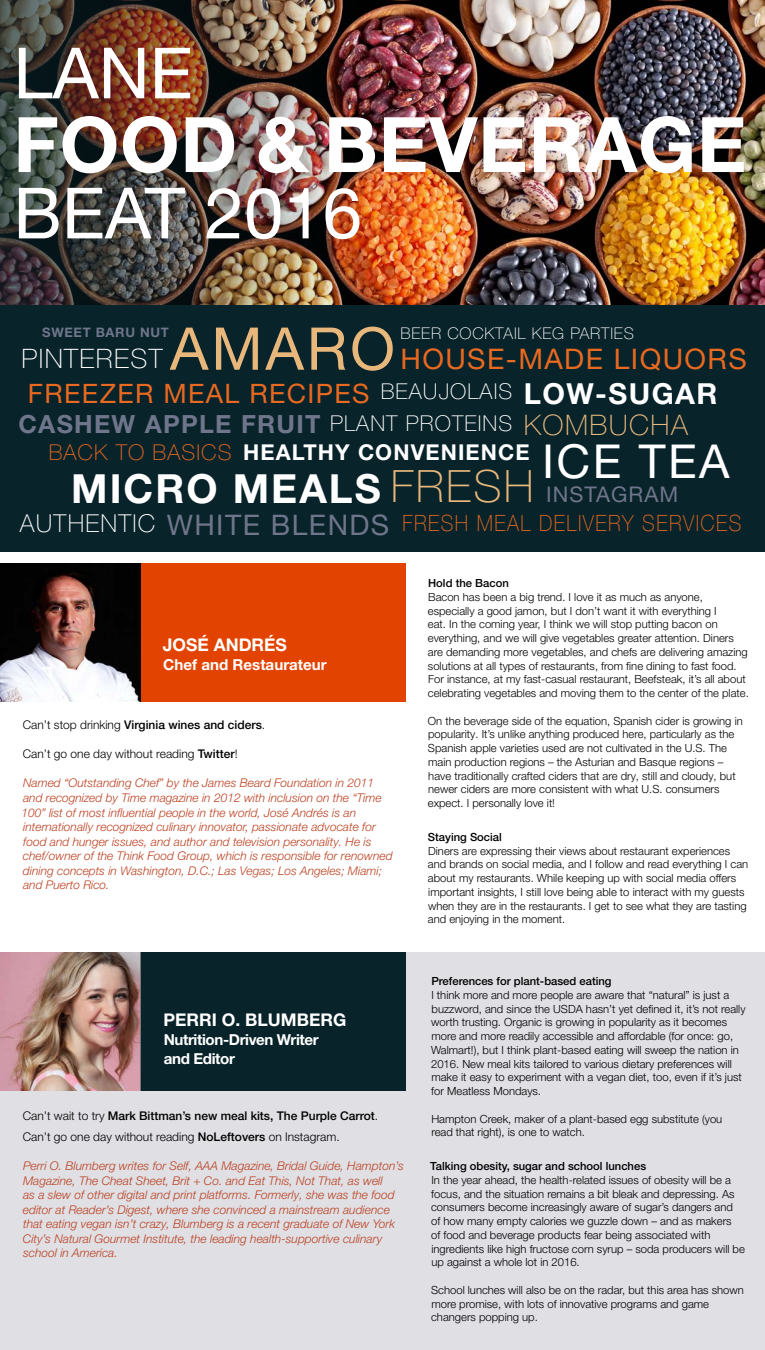
<style>
.page{position:relative;width:765px;height:1350px;background:#fff}
.page>*{position:absolute;margin:0;border:0;box-sizing:border-box;transform-origin:0 0}
.t1{font:700 76.62px "Helvetica Neue LT Pro";letter-spacing:.01em;color:#fff}
.t2{font:70.75px "Helvetica Neue LT Pro";color:#fff}
.t3{font:46.88px "Helvetica Neue LT Pro";letter-spacing:.05em;color:#fff}
.t4{font:100 44.62px "Helvetica Neue LT Pro";letter-spacing:.05em;color:#e7b77c}
.t5{font:700 40.25px "Helvetica Neue LT Pro";letter-spacing:.05em;color:#fff}
.t6{font:700 29px "Helvetica Neue LT Pro";letter-spacing:.05em;color:#fff}
.t7{font:28.38px "Helvetica Neue LT Pro";letter-spacing:.05em;color:#e86920}
.t8{font:28.38px "Helvetica Neue LT Pro";letter-spacing:.05em;color:#6f758b}
.t9{font:100 28.38px "Helvetica Neue LT Pro";letter-spacing:.05em;color:#e7b77c}
.t10{font:100 26.88px "Helvetica Neue LT Pro";letter-spacing:.05em;color:#fff}
.t11{font:26.75px "Helvetica Neue LT Pro";letter-spacing:.05em;color:#e86920}
.t12{font:700 25.12px "Helvetica Neue LT Pro";letter-spacing:.05em;color:#6f758b}
.t13{font:100 22.5px "Helvetica Neue LT Pro";letter-spacing:.075em;color:#e86920;scale:.89 1}
.t14{font:100 21.88px "Helvetica Neue LT Pro";letter-spacing:.05em;color:#fff}
.t15{font:700 21.88px "Helvetica Neue LT Pro";letter-spacing:.05em;color:#fff}
.t16{font:100 21.88px "Helvetica Neue LT Pro";letter-spacing:.05em;color:#e86920}
.t17{font:21.62px "Helvetica Neue LT Pro";letter-spacing:.05em;color:#6f758b}
.t18{font:700 17.5px "Helvetica Neue LT Pro";color:#fff}
.t19{font:100 16.12px "Helvetica Neue LT Pro";letter-spacing:.05em;color:#fff}
.t20{font:700 15.12px/18.9px "Helvetica Neue LT Pro";letter-spacing:-.025em;color:#fff}
.t21{font:700 15.12px "Helvetica Neue LT Pro";color:#fff}
.t22{font:700 13.12px "Helvetica Neue LT Pro";letter-spacing:.05em;color:#6f758b}
.t23{font:italic 300 12px/14.5px "Helvetica Neue LT Pro";color:#bc4020}
.t24{font:300 12px/20.9px "Helvetica Neue LT Pro";color:#000}
.t25{font:500 12px "Helvetica Neue LT Pro";color:#000}
.t26{font:300 11.25px/13.8px "Helvetica Neue LT Pro";color:#000}
.t27{font:500 11.25px "Helvetica Neue LT Pro";color:#000}
.s1{font-size:59px;color:#e7b77c}
.s2{font-weight:100;font-size:24.75px;color:#fff}
.s3{font-weight:300}
.s4{font-weight:500}
</style>
<div class="page">
<div style="left:0;top:952px;width:765px;height:398px;background:#dfdfe4"></div>
<div style="left:0;top:952px;width:406px;height:139px;background:#08232a"></div>
<img style="left:0;top:952px;width:140px;height:139px">
<div style="left:0;top:281px;width:765px;height:270px;background:#08232a"></div>
<img style="left:372px;top:0;width:393px;height:305px">
<img style="left:0;top:0;width:372px;height:305px">
<div style="left:0;top:563px;width:406px;height:139px;background:#e24301"></div>
<img style="left:0;top:563px;width:140px;height:139px">
<h2 class="t2" style="left:13px;top:29px;width:181px">LANE</h2>
<h1 class="t1" style="left:13px;top:96px;width:735px">FOOD &amp; BEVERAGE</h1>
<h2 class="t2" style="left:13px;top:170px;width:350px">BEAT 2016</h2>
<h3 class="t7" style="left:170px;top:342px;width:578px"><span class="s1">AMARO</span>HOUSE-MADE LIQUORS</h3>
<h3 class="t14" style="left:381px;top:378px;width:133px">BEAUJOLAIS</h3>
<h3 class="t19" style="left:400px;top:324px;width:235px">BEER COCKTAIL KEG PARTIES</h3>
<p class="t22" style="left:42px;top:324px;width:128px">SWEET BARU NUT</p>
<h3 class="t10" style="left:22px;top:342px;width:143px">PINTEREST</h3>
<h3 class="t6" style="left:524px;top:375px;width:195px">LOW-SUGAR</h3>
<h3 class="t11" style="left:28px;top:376px;width:343px">FREEZER MEAL RECIPES</h3>
<h3 class="t9" style="left:524px;top:408px;width:166px">KOMBUCHA</h3>
<h3 class="t3" style="left:542px;top:432px;width:189px">ICE TEA</h3>
<h3 class="t12" style="left:18px;top:408px;width:303px">CASHEW APPLE FRUIT</h3>
<h3 class="t14" style="left:330px;top:410px;width:184px">PLANT PROTEINS</h3>
<h3 class="t16" style="left:49px;top:439px;width:184px">BACK TO BASICS</h3>
<h3 class="t15" style="left:243px;top:439px;width:288px">HEALTHY CONVENIENCE</h3>
<h3 class="t4" style="left:391px;top:459px;width:145px">FRESH</h3>
<h3 class="t5" style="left:71px;top:464px;width:311px">MICRO MEALS</h3>
<h3 class="t17" style="left:546px;top:481px;width:134px">INSTAGRAM</h3>
<h3 class="t8" style="left:20px;top:507px;width:371px"><span class="s2">AUTHENTIC</span> WHITE BLENDS</h3>
<h3 class="t13" style="left:402px;top:510px;width:383px">FRESH MEAL DELIVERY SERVICES</h3>
<h3 class="t18" style="left:163px;top:634px;width:126px">JOSÉ ANDRÉS</h3>
<h3 class="t21" style="left:163px;top:655px;width:165px">Chef and Restaurateur</h3>
<p class="t25" style="left:23px;top:718px;width:244px"><span class="s3">Can’t stop drinking</span> Virginia wines and ciders<span class="s3">.</span></p>
<p class="t24" style="left:23px;top:744px;width:216px">Can’t go one day without reading <span class="s4">Twitter</span>!</p>
<p class="t23" style="left:21px;top:776px;width:373px">Named “Outstanding Chef” by the James Beard Foundation in 2011 and recognized by Time magazine in 2012 with inclusion on the “Time 100” list of most influential people in the world, José Andrés is an internationally recognized culinary innovator, passionate advocate for food and hunger issues, and author and television personality. He is chef/owner of the Think Food Group, which is responsible for renowned dining concepts in Washington, D.C.; Las Vegas; Los Angeles; Miami; and Puerto Rico.</p>
<p class="t27" style="left:428px;top:576px;width:82px">Hold the Bacon</p>
<p class="t26" style="left:428px;top:590px;width:322px">Bacon has been a big trend. I love it as much as anyone, especially a good jamon, but I don’t want it with everything I<br>eat. In the coming year, I think we will stop putting bacon on everything, and we will give vegetables greater attention. Diners are demanding more vegetables, and chefs are delivering amazing solutions at all types of restaurants, from fine dining to fast food.<br>For instance, at my fast-casual restaurant, Beefsteak, it’s all about celebrating vegetables and moving them to the center of the plate.</p>
<p class="t26" style="left:428px;top:713px;width:316px">On the beverage side of the equation, Spanish cider is growing in popularity. It’s unlike anything produced here, particularly as the Spanish apple varieties used are not cultivated in the U.S. The main production regions – the Asturian and Basque regions – have traditionally crafted ciders that are dry, still and cloudy, but newer ciders are more consistent with what U.S. consumers expect. I personally love it!</p>
<p class="t27" style="left:428px;top:830px;width:75px">Staying Social</p>
<p class="t26" style="left:428px;top:843px;width:322px">Diners are expressing their views about restaurant experiences and brands on social media, and I follow and read everything I can about my restaurants. While keeping up with social media offers important insights, I still love being able to interact with my guests when they are in the restaurants. I get to see what they are tasting and enjoying in the moment.</p>
<h3 class="t18" style="left:164px;top:1009px;width:184px">PERRI O. BLUMBERG</h3>
<h3 class="t20" style="left:164px;top:1030px;width:157px">Nutrition-Driven Writer and Editor</h3>
<p class="t24" style="left:23px;top:1105px;width:357px">Can’t wait to try <span class="s4">Mark Bittman’s new meal kits, The Purple Carrot</span>.<br>Can’t go one day without reading <span class="s4">NoLeftovers</span> on Instagram.</p>
<p class="t23" style="left:23px;top:1158px;width:382px">Perri O. Blumberg writes for Self, AAA Magazine, Bridal Guide, Hampton’s Magazine, The Cheat Sheet, Brit + Co. and Eat This, Not That, as well<br>as a slew of other digital and print platforms. Formerly, she was the food editor at Reader’s Digest, where she convinced a mainstream audience that eating vegan isn’t crazy, Blumberg is a recent graduate of New York City’s Natural Gourmet Institute, the leading health-supportive culinary school in America.</p>
<p class="t27" style="left:431px;top:974px;width:182px">Preferences for plant-based eating</p>
<p class="t26" style="left:431px;top:988px;width:316px">I think more and more people are aware that “natural” is just a buzzword, and since the USDA hasn’t yet defined it, it’s not really worth trusting. Organic is growing in popularity as it becomes more and more readily accessible and affordable (for once: go, Walmart!), but I think plant-based eating will sweep the nation in 2016. New meal kits tailored to various dietary preferences will make it easy to experiment with a vegan diet, too, even if it’s just for Meatless Mondays.</p>
<p class="t26" style="left:431px;top:1111px;width:292px">Hampton Creek, maker of a plant-based egg substitute (you read that right), is one to watch.</p>
<p class="t27" style="left:430px;top:1159px;width:217px">Talking obesity, sugar and school lunches</p>
<p class="t26" style="left:431px;top:1173px;width:315px">In the year ahead, the health-related issues of obesity will be a focus, and the situation remains a bit bleak and depressing. As consumers become increasingly aware of sugar’s dangers and<br>of how many empty calories we guzzle down – and as makers<br>of food and beverage products fear being associated with ingredients like high fructose corn syrup – soda producers will be up against a whole lot in 2016.</p>
<p class="t26" style="left:431px;top:1283px;width:314px">School lunches will also be on the radar, but this area has shown more promise, with lots of innovative programs and game changers popping up.</p>
</div>
